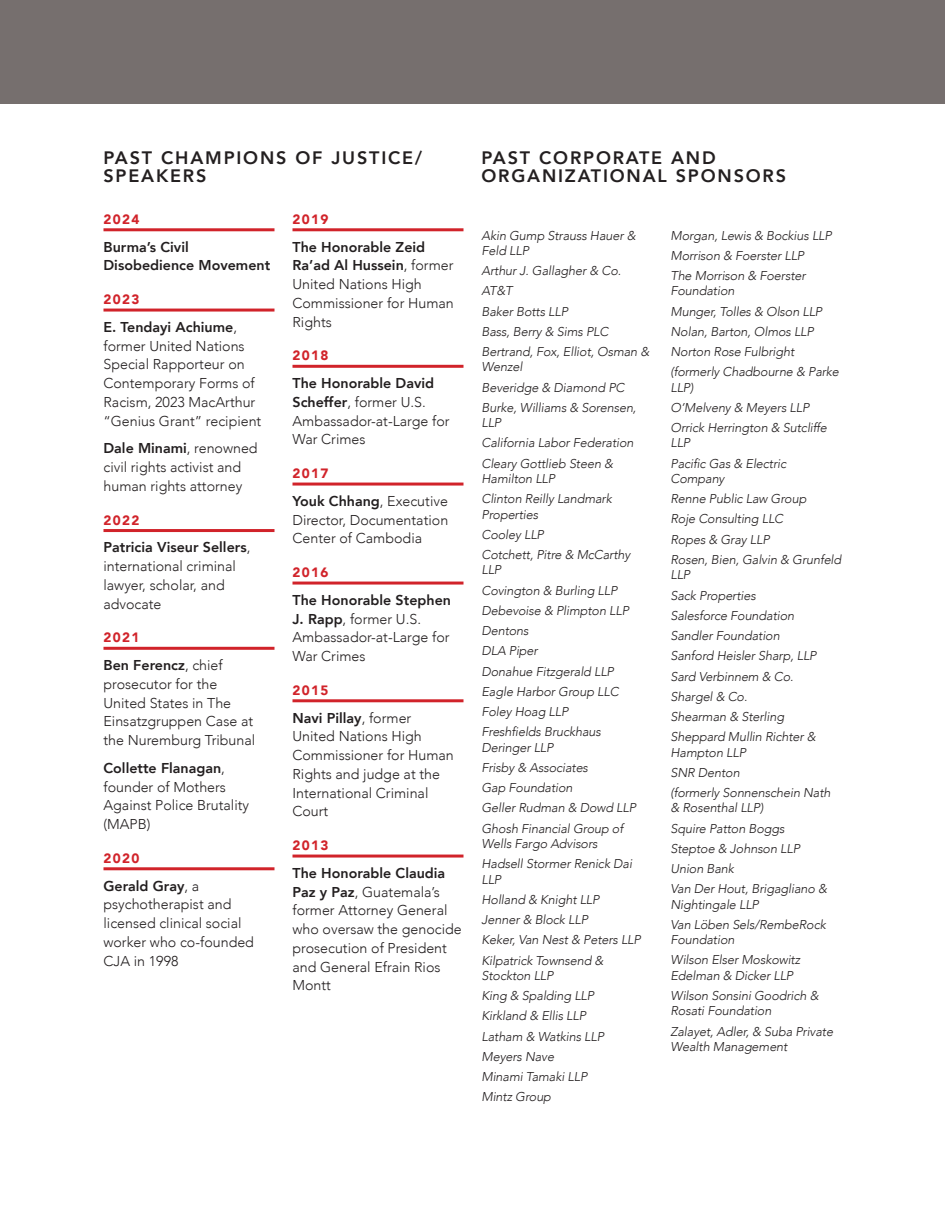
<style>
.page{position:relative;width:945px;height:1215px;background:#fff}
.page>*{position:absolute;margin:0;border:0;box-sizing:border-box;transform-origin:0 0}
.Heading_2{font:800 18px/18.8px "Avenir";letter-spacing:.1em;color:#231f20}
.body{font:300 14.25px/18.8px "Avenir";color:#231f20}
.body-2{font:800 14.25px/18.8px "Avenir";color:#231f20}
.numbers_with_underlines{font:900 13.5px "Avenir";letter-spacing:.1em;color:#d1232a}
.form{font:italic 300 12.75px/15.3px "Avenir";letter-spacing:-.01em;color:#231f20}
.s1{font-weight:800}
</style>
<div class="page">
<div style="left:0;top:0;width:945px;height:104px;background:#766f6e"></div>
<hr style="left:104px;top:228px;width:170px;height:3px;background:#d1232a">
<hr style="left:104px;top:309px;width:170px;height:3px;background:#d1232a">
<hr style="left:104px;top:529px;width:170px;height:3px;background:#d1232a">
<hr style="left:104px;top:647px;width:170px;height:3px;background:#d1232a">
<hr style="left:104px;top:867px;width:170px;height:3px;background:#d1232a">
<hr style="left:292px;top:228px;width:172px;height:3px;background:#d1232a">
<hr style="left:292px;top:365px;width:172px;height:3px;background:#d1232a">
<hr style="left:292px;top:483px;width:172px;height:3px;background:#d1232a">
<hr style="left:292px;top:582px;width:172px;height:3px;background:#d1232a">
<hr style="left:292px;top:699px;width:172px;height:3px;background:#d1232a">
<hr style="left:292px;top:855px;width:172px;height:3px;background:#d1232a">
<p class="Heading_2" style="left:104px;top:148px;width:320px">PAST CHAMPIONS OF JUSTICE/<br>SPEAKERS</p>
<p class="numbers_with_underlines" style="left:104px;top:208px;width:38px">2024</p>
<p class="body-2" style="left:104px;top:237px;width:168px">Burma’s Civil<br>Disobedience Movement</p>
<p class="numbers_with_underlines" style="left:104px;top:288px;width:38px">2023</p>
<p class="body" style="left:104px;top:318px;width:159px"><span class="s1">E. Tendayi Achiume</span>, former United Nations<br>Special Rapporteur on<br>Contemporary Forms of<br>Racism, 2023 MacArthur “Genius Grant” recipient</p>
<p class="body" style="left:104px;top:439px;width:156px"><span class="s1">Dale Minami</span>, renowned civil rights activist and human rights attorney</p>
<p class="numbers_with_underlines" style="left:104px;top:508px;width:38px">2022</p>
<p class="body" style="left:104px;top:538px;width:148px"><span class="s1">Patricia Viseur Sellers</span>, international criminal lawyer, scholar, and advocate</p>
<p class="numbers_with_underlines" style="left:104px;top:626px;width:38px">2021</p>
<p class="body" style="left:104px;top:656px;width:153px"><span class="s1">Ben Ferencz</span>, chief prosecutor for the<br>United States in The<br>Einsatzgruppen Case at the Nuremburg Tribunal</p>
<p class="body" style="left:104px;top:759px;width:147px"><span class="s1">Collette Flanagan</span>, founder of Mothers<br>Against Police Brutality (MAPB)</p>
<p class="numbers_with_underlines" style="left:104px;top:847px;width:38px">2020</p>
<p class="body" style="left:104px;top:876px;width:152px"><span class="s1">Gerald Gray</span>, a psychotherapist and licensed clinical social worker who co-founded<br>CJA in 1998</p>
<p class="numbers_with_underlines" style="left:292px;top:208px;width:38px">2019</p>
<p class="body" style="left:292px;top:237px;width:163px"><span class="s1">The Honorable Zeid<br>Ra’ad Al Hussein</span>, former<br>United Nations High<br>Commissioner for Human<br>Rights</p>
<p class="numbers_with_underlines" style="left:292px;top:344px;width:38px">2018</p>
<p class="body" style="left:292px;top:374px;width:159px"><span class="s1">The Honorable David<br>Scheffer</span>, former U.S.<br>Ambassador-at-Large for<br>War Crimes</p>
<p class="numbers_with_underlines" style="left:292px;top:462px;width:38px">2017</p>
<p class="body" style="left:292px;top:492px;width:157px;text-align:justify"><span class="s1">Youk Chhang</span>, Executive Director, Documentation Center of Cambodia</p>
<p class="numbers_with_underlines" style="left:292px;top:561px;width:38px">2016</p>
<p class="body" style="left:292px;top:591px;width:160px"><span class="s1">The Honorable Stephen<br>J. Rapp</span>, former U.S.<br>Ambassador-at-Large for<br>War Crimes</p>
<p class="numbers_with_underlines" style="left:292px;top:679px;width:38px">2015</p>
<p class="body" style="left:292px;top:708px;width:163px"><span class="s1">Navi Pillay</span>, former<br>United Nations High<br>Commissioner for Human<br>Rights and judge at the<br>International Criminal<br>Court</p>
<p class="numbers_with_underlines" style="left:292px;top:834px;width:38px">2013</p>
<p class="body" style="left:292px;top:864px;width:171px"><span class="s1">The Honorable Claudia<br>Paz y Paz</span>, Guatemala’s former Attorney General who oversaw the genocide prosecution of President and General Efrain Rios<br>Montt</p>
<p class="Heading_2" style="left:482px;top:148px;width:306px">PAST CORPORATE AND<br>ORGANIZATIONAL SPONSORS</p>
<p class="form" style="left:482px;top:228px;width:156px">Akin Gump Strauss Hauer &amp;<br>Feld LLP</p>
<p class="form" style="left:482px;top:263px;width:141px">Arthur J. Gallagher &amp; Co.</p>
<p class="form" style="left:482px;top:283px;width:33px">AT&amp;T</p>
<p class="form" style="left:482px;top:304px;width:88px">Baker Botts LLP</p>
<p class="form" style="left:482px;top:324px;width:129px">Bass, Berry &amp; Sims PLC</p>
<p class="form" style="left:482px;top:344px;width:169px">Bertrand, Fox, Elliot, Osman &amp;<br>Wenzel</p>
<p class="form" style="left:482px;top:380px;width:145px">Beveridge &amp; Diamond PC</p>
<p class="form" style="left:482px;top:400px;width:156px">Burke, Williams &amp; Sorensen,<br>LLP</p>
<p class="form" style="left:482px;top:435px;width:154px">California Labor Federation</p>
<p class="form" style="left:482px;top:456px;width:133px">Cleary Gottlieb Steen &amp;<br>Hamilton LLP</p>
<p class="form" style="left:482px;top:491px;width:132px">Clinton Reilly Landmark<br>Properties</p>
<p class="form" style="left:482px;top:527px;width:64px">Cooley LLP</p>
<p class="form" style="left:482px;top:547px;width:150px">Cotchett, Pitre &amp; McCarthy<br>LLP</p>
<p class="form" style="left:482px;top:583px;width:137px">Covington &amp; Burling LLP</p>
<p class="form" style="left:482px;top:603px;width:149px">Debevoise &amp; Plimpton LLP</p>
<p class="form" style="left:482px;top:623px;width:49px">Dentons</p>
<p class="form" style="left:482px;top:643px;width:58px">DLA Piper</p>
<p class="form" style="left:482px;top:664px;width:134px">Donahue Fitzgerald LLP</p>
<p class="form" style="left:482px;top:684px;width:139px">Eagle Harbor Group LLC</p>
<p class="form" style="left:482px;top:704px;width:88px">Foley Hoag LLP</p>
<p class="form" style="left:482px;top:724px;width:121px">Freshfields Bruckhaus<br>Deringer LLP</p>
<p class="form" style="left:482px;top:760px;width:108px">Frisby &amp; Associates</p>
<p class="form" style="left:482px;top:780px;width:93px">Gap Foundation</p>
<p class="form" style="left:482px;top:800px;width:156px">Geller Rudman &amp; Dowd LLP</p>
<p class="form" style="left:482px;top:821px;width:143px">Ghosh Financial Group of<br>Wells Fargo Advisors</p>
<p class="form" style="left:482px;top:856px;width:152px">Hadsell Stormer Renick Dai<br>LLP</p>
<p class="form" style="left:482px;top:892px;width:120px">Holland &amp; Knight LLP</p>
<p class="form" style="left:482px;top:912px;width:108px">Jenner &amp; Block LLP</p>
<p class="form" style="left:482px;top:932px;width:161px">Keker, Van Nest &amp; Peters LLP</p>
<p class="form" style="left:482px;top:952px;width:124px">Kilpatrick Townsend &amp;<br>Stockton LLP</p>
<p class="form" style="left:482px;top:988px;width:114px">King &amp; Spalding LLP</p>
<p class="form" style="left:482px;top:1008px;width:106px">Kirkland &amp; Ellis LLP</p>
<p class="form" style="left:482px;top:1029px;width:124px">Latham &amp; Watkins LLP</p>
<p class="form" style="left:482px;top:1049px;width:74px">Meyers Nave</p>
<p class="form" style="left:482px;top:1069px;width:107px">Minami Tamaki LLP</p>
<p class="form" style="left:482px;top:1089px;width:71px">Mintz Group</p>
<p class="form" style="left:670px;top:228px;width:163px">Morgan, Lewis &amp; Bockius LLP</p>
<p class="form" style="left:670px;top:248px;width:135px">Morrison &amp; Foerster LLP</p>
<p class="form" style="left:670px;top:268px;width:137px">The Morrison &amp; Foerster<br>Foundation</p>
<p class="form" style="left:670px;top:304px;width:153px">Munger, Tolles &amp; Olson LLP</p>
<p class="form" style="left:670px;top:324px;width:145px">Nolan, Barton, Olmos LLP</p>
<p class="form" style="left:670px;top:344px;width:125px">Norton Rose Fulbright</p>
<p class="form" style="left:670px;top:364px;width:170px">(formerly Chadbourne &amp; Parke<br>LLP)</p>
<p class="form" style="left:670px;top:400px;width:140px">O’Melveny &amp; Meyers LLP</p>
<p class="form" style="left:670px;top:420px;width:158px">Orrick Herrington &amp; Sutcliffe<br>LLP</p>
<p class="form" style="left:670px;top:456px;width:117px">Pacific Gas &amp; Electric<br>Company</p>
<p class="form" style="left:670px;top:491px;width:138px">Renne Public Law Group</p>
<p class="form" style="left:670px;top:511px;width:114px">Roje Consulting LLC</p>
<p class="form" style="left:670px;top:532px;width:101px">Ropes &amp; Gray LLP</p>
<p class="form" style="left:670px;top:552px;width:172px">Rosen, Bien, Galvin &amp; Grunfeld<br>LLP</p>
<p class="form" style="left:670px;top:588px;width:87px">Sack Properties</p>
<p class="form" style="left:670px;top:608px;width:125px">Salesforce Foundation</p>
<p class="form" style="left:670px;top:628px;width:111px">Sandler Foundation</p>
<p class="form" style="left:670px;top:648px;width:148px">Sanford Heisler Sharp, LLP</p>
<p class="form" style="left:670px;top:669px;width:125px">Sard Verbinnem &amp; Co.</p>
<p class="form" style="left:670px;top:689px;width:78px">Shargel &amp; Co.</p>
<p class="form" style="left:670px;top:709px;width:115px">Shearman &amp; Sterling</p>
<p class="form" style="left:670px;top:729px;width:147px">Sheppard Mullin Richter &amp;<br>Hampton LLP</p>
<p class="form" style="left:670px;top:765px;width:71px">SNR Denton</p>
<p class="form" style="left:670px;top:785px;width:162px">(formerly Sonnenschein Nath &amp; Rosenthal LLP)</p>
<p class="form" style="left:670px;top:821px;width:116px">Squire Patton Boggs</p>
<p class="form" style="left:670px;top:841px;width:131px">Steptoe &amp; Johnson LLP</p>
<p class="form" style="left:670px;top:861px;width:65px">Union Bank</p>
<p class="form" style="left:670px;top:881px;width:158px">Van Der Hout, Brigagliano &amp;<br>Nightingale LLP</p>
<p class="form" style="left:670px;top:917px;width:157px">Van Löben Sels/RembeRock<br>Foundation</p>
<p class="form" style="left:670px;top:952px;width:131px">Wilson Elser Moskowitz<br>Edelman &amp; Dicker LLP</p>
<p class="form" style="left:670px;top:988px;width:150px">Wilson Sonsini Goodrich &amp;<br>Rosati Foundation</p>
<p class="form" style="left:670px;top:1024px;width:164px">Zalayet, Adler, &amp; Suba Private<br>Wealth Management</p>
</div>
